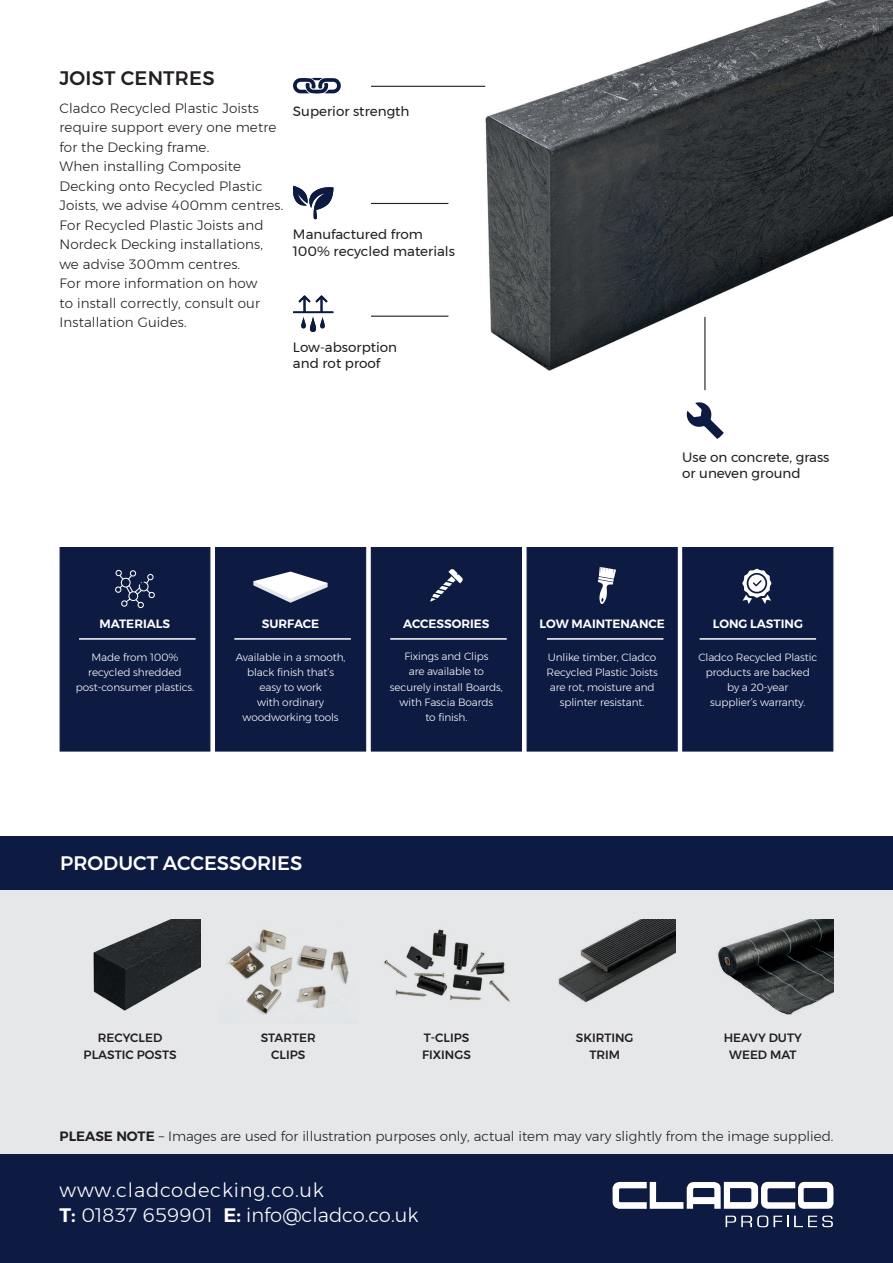
<style>
.page{position:relative;width:893px;height:1263px;background:#fff}
.page>*{position:absolute;margin:0;border:0;box-sizing:border-box;transform-origin:0 0}
.t1{font:300 19.5px "Montserrat";color:#fff}
.t2{font:300 19.5px "Montserrat";letter-spacing:.04em;color:#fff}
.t3{font:500 19.5px "Montserrat";color:#fff}
.t4{font:500 19.5px "Montserrat";letter-spacing:.01em;color:#231f20}
.t5{font:300 13.5px/19.5px "Montserrat";letter-spacing:.01em;color:#231f20}
.t6{font:13.5px/16.2px "Montserrat";color:#231f20}
.t7{font:500 12px/16.8px "Montserrat";color:#231f20;text-align:center}
.t8{font:600 12px "Montserrat";color:#fff}
.t9{font:300 10.5px/15px "Montserrat";letter-spacing:-.01em;color:#fff;text-align:center}
.s1{font-weight:600}
</style>
<div class="page">
<img style="left:449px;top:0;width:444px;height:378px">
<div style="left:60px;top:547px;width:150px;height:204px;background:#0d1b42"></div>
<div style="left:682px;top:547px;width:151px;height:204px;background:#0d1b42;border:1px solid #0d1b42"></div>
<div style="left:371px;top:547px;width:151px;height:204px;background:#0d1b42"></div>
<div style="left:215px;top:547px;width:151px;height:204px;background:#0d1b42"></div>
<div style="left:527px;top:547px;width:151px;height:204px;background:#0d1b42;border:1px solid #0d1b42"></div>
<hr style="left:79px;top:638px;width:117px;height:2px;background:#fff">
<hr style="left:234px;top:638px;width:117px;height:2px;background:#fff">
<hr style="left:390px;top:638px;width:117px;height:2px;background:#fff">
<hr style="left:700px;top:638px;width:116px;height:2px;background:#fff">
<hr style="left:547px;top:638px;width:116px;height:2px;background:#fff">
<svg style="left:253px;top:572px;width:75px;height:31px"></svg>
<svg style="left:115px;top:569px;width:40px;height:39px"></svg>
<svg style="left:742px;top:568px;width:30px;height:36px"></svg>
<svg style="left:598px;top:567px;width:18px;height:37px"></svg>
<svg style="left:430px;top:569px;width:33px;height:32px"></svg>
<div style="left:0;top:1153px;width:893px;height:110px;background:#0d1b42"></div>
<svg style="left:726px;top:1215px;width:107px;height:12px"></svg>
<svg style="left:612px;top:1182px;width:221px;height:27px"></svg>
<div style="left:0;top:890px;width:893px;height:263px;background:#e6e7e9"></div>
<img style="left:93px;top:919px;width:107px;height:92px">
<img style="left:718px;top:919px;width:115px;height:96px">
<img style="left:384px;top:929px;width:126px;height:73px">
<img style="left:558px;top:919px;width:117px;height:84px">
<img style="left:228px;top:929px;width:121px;height:86px">
<div style="left:0;top:836px;width:893px;height:54px;background:#0d1b42"></div>
<hr style="left:371px;top:86px;width:114px;height:1px;background:#231f20">
<svg style="left:293px;top:186px;width:40px;height:33px"></svg>
<hr style="left:371px;top:203px;width:77px;height:1px;background:#231f20">
<hr style="left:371px;top:316px;width:77px;height:1px;background:#231f20">
<svg style="left:293px;top:78px;width:48px;height:16px"></svg>
<svg style="left:293px;top:295px;width:40px;height:37px"></svg>
<hr style="left:704px;top:317px;width:1px;height:73px;background:#231f20">
<svg style="left:686px;top:402px;width:38px;height:37px"></svg>
<h1 class="t4" style="left:60px;top:63px;width:157px">JOIST CENTRES</h1>
<p class="t5" style="left:60px;top:98px;width:225px">Cladco Recycled Plastic Joists require support every one metre for the Decking frame.<br>When installing Composite<br>Decking onto Recycled Plastic<br>Joists, we advise 400mm centres.<br>For Recycled Plastic Joists and<br>Nordeck Decking installations, we advise 300mm centres.<br>For more information on how<br>to install correctly, consult our<br>Installation Guides.</p>
<p class="t6" style="left:293px;top:103px;width:118px">Superior strength</p>
<p class="t6" style="left:293px;top:226px;width:163px">Manufactured from<br>100% recycled materials</p>
<p class="t6" style="left:293px;top:339px;width:106px">Low-absorption and rot proof</p>
<p class="t6" style="left:682px;top:449px;width:149px">Use on concrete, grass or uneven ground</p>
<p class="t8" style="left:100px;top:614px;width:72px">MATERIALS</p>
<p class="t8" style="left:262px;top:614px;width:59px">SURFACE</p>
<p class="t8" style="left:403px;top:614px;width:88px">ACCESSORIES</p>
<p class="t8" style="left:539px;top:614px;width:127px">LOW MAINTENANCE</p>
<p class="t8" style="left:713px;top:614px;width:92px">LONG LASTING</p>
<p class="t9" style="left:76px;top:649px;width:120px">Made from 100% recycled shredded post-consumer plastics.</p>
<p class="t9" style="left:236px;top:649px;width:111px">Available in a smooth, black finish that’s easy to work<br>with ordinary woodworking tools</p>
<p class="t9" style="left:390px;top:649px;width:114px">Fixings and Clips<br>are available to securely install Boards, with Fascia Boards<br>to finish.</p>
<p class="t9" style="left:698px;top:649px;width:120px">Cladco Recycled Plastic products are backed<br>by a 20-year<br>supplier’s warranty.</p>
<p class="t9" style="left:547px;top:649px;width:113px">Unlike timber, Cladco<br>Recycled Plastic Joists are rot, moisture and splinter resistant.</p>
<h1 class="t3" style="left:60px;top:848px;width:244px">PRODUCT ACCESSORIES</h1>
<p class="t7" style="left:84px;top:1029px;width:95px">RECYCLED<br>PLASTIC POSTS</p>
<p class="t7" style="left:261px;top:1029px;width:57px">STARTER<br>CLIPS</p>
<p class="t7" style="left:422px;top:1029px;width:50px;text-align:left">T-CLIPS<br>FIXINGS</p>
<p class="t7" style="left:576px;top:1029px;width:59px">SKIRTING<br>TRIM</p>
<p class="t7" style="left:724px;top:1029px;width:80px">HEAVY DUTY<br>WEED MAT</p>
<p class="t5" style="left:60px;top:1126px;width:775px"><span class="s1">PLEASE NOTE</span> – Images are used for illustration purposes only, actual item may vary slightly from the image supplied.</p>
<h1 class="t2" style="left:60px;top:1175px;width:266px">www.cladcodecking.co.uk</h1>
<h1 class="t1" style="left:60px;top:1201px;width:360px"><span class="s1">T:</span> 01837 659901 <span class="s1">E:</span> info@cladco.co.uk</h1>
</div>
